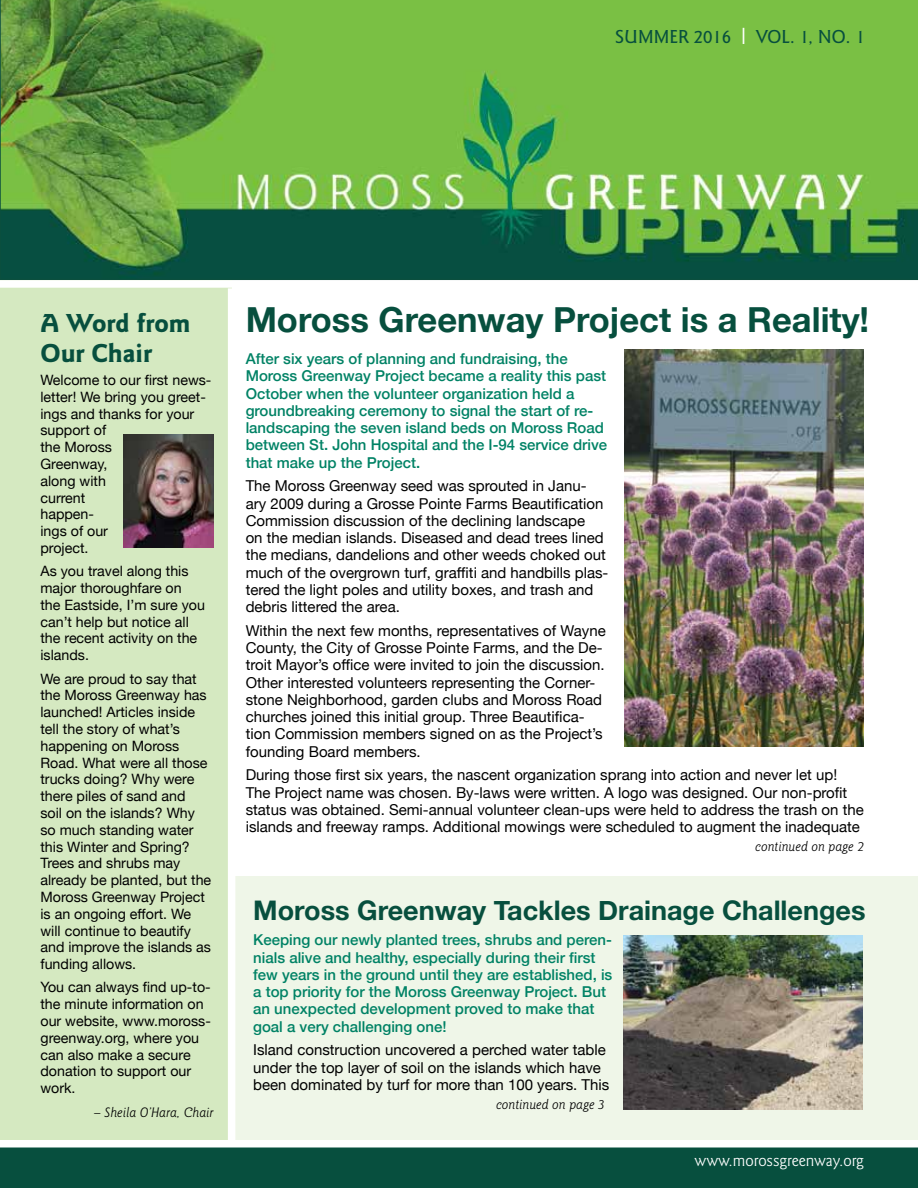
<style>
.page{position:relative;width:918px;height:1188px;background:#fff}
.page>*{position:absolute;margin:0;border:0;box-sizing:border-box;transform-origin:0 0}
.t1{font:700 34.5px "Helvetica Neue";color:#074f3e}
.t2{font:700 27px "Helvetica Neue";color:#074f3e}
.t3{font:700 27px/30px "Goudy Sans";color:#074f3e}
.t4{font:500 19.5px "Goudy Sans";color:#074f3e}
.t5{font:17.25px "Goudy Sans";color:#fff}
.t6{font:15px/17.2px "Helvetica Neue";color:#000}
.t7{font:500 15px/17.2px "Helvetica Neue";color:#008265}
.t8{font:14.25px/16.8px "Helvetica Neue";color:#000}
.t9{font:italic 14.25px "Goudy Sans";color:#000}
.s1{font-family:"Helvetica Neue";font-weight:300;font-size:22.5px;color:#fff}
</style>
<div class="page">
<div style="left:0;top:1148px;width:918px;height:40px;background:#074f3e"></div>
<svg style="left:0;top:0;width:918px;height:280px;background:#5ea045"></svg>
<div style="left:0;top:280px;width:232px;height:864px;background:#d5e9c1"></div>
<div style="left:232px;top:877px;width:686px;height:267px;background:#eff6e8"></div>
<img style="left:625px;top:350px;width:239px;height:396px">
<img style="left:623px;top:935px;width:239px;height:174px">
<img style="left:123px;top:434px;width:91px;height:114px">
<div style="left:0;top:280px;width:918px;height:8px;background:#fff"></div>
<div style="left:0;top:1140px;width:918px;height:8px;background:#fff"></div>
<div style="left:228px;top:288px;width:7px;height:856px;background:#fff"></div>
<h3 class="t4" style="left:615px;top:25px;width:251px">SUMMER 2016 <span class="s1">I</span> VOL. 1, NO. 1</h3>
<h2 class="t3" style="left:40px;top:308px;width:152px">A Word from<br>Our Chair</h2>
<p class="t8" style="left:40px;top:372px;width:172px">Welcome to our first news&shy;letter! We bring you greet&shy;ings and thanks for your support of<br>the Moross<br>Greenway,<br>along with<br>current<br>happen-<br>ings of our<br>project.</p>
<p class="t8" style="left:40px;top:564px;width:166px">As you travel along this major thoroughfare on the Eastside, I’m sure you can’t help but notice all the recent activity on the islands.</p>
<p class="t8" style="left:40px;top:671px;width:172px">We are proud to say that the Moross Greenway has launched! Articles inside tell the story of what’s happening on Moross<br>Road. What were all those trucks doing? Why were there piles of sand and<br>soil on the islands? Why so much standing water this Winter and Spring?<br>Trees and shrubs may already be planted, but the<br>Moross Greenway Project is an ongoing effort. We will continue to beautify and improve the islands as funding allows.</p>
<p class="t8" style="left:40px;top:980px;width:172px">You can always find up-to&shy;the minute information on our website, www.moross&shy;greenway.org, where you can also make a secure donation to support our work.</p>
<p class="t9" style="left:94px;top:1104px;width:121px">– Sheila O’Hara, Chair</p>
<h1 class="t1" style="left:246px;top:293px;width:625px">Moross Greenway Project is a Reality!</h1>
<p class="t7" style="left:246px;top:349px;width:363px">After six years of planning and fundraising, the Moross Greenway Project became a reality this past October when the volunteer organization held a groundbreaking ceremony to signal the start of re&shy;landscaping the seven island beds on Moross Road between St. John Hospital and the I-94 service drive that make up the Project.</p>
<p class="t6" style="left:246px;top:478px;width:364px">The Moross Greenway seed was sprouted in Janu&shy;ary 2009 during a Grosse Pointe Farms Beautification Commission discussion of the declining landscape<br>on the median islands. Diseased and dead trees lined the medians, dandelions and other weeds choked out much of the overgrown turf, graffiti and handbills plas&shy;tered the light poles and utility boxes, and trash and debris littered the area.</p>
<p class="t6" style="left:246px;top:623px;width:362px">Within the next few months, representatives of Wayne County, the City of Grosse Pointe Farms, and the De&shy;troit Mayor’s office were invited to join the discussion.<br>Other interested volunteers representing the Corner&shy;stone Neighborhood, garden clubs and Moross Road churches joined this initial group. Three Beautifica&shy;tion Commission members signed on as the Project’s founding Board members.</p>
<p class="t6" style="left:246px;top:767px;width:620px">During those first six years, the nascent organization sprang into action and never let up!<br>The Project name was chosen. By-laws were written. A logo was designed. Our non-profit status was obtained. Semi-annual volunteer clean-ups were held to address the trash on the islands and freeway ramps. Additional mowings were scheduled to augment the inadequate</p>
<p class="t9" style="left:755px;top:838px;width:110px">continued on page 2</p>
<h2 class="t2" style="left:253px;top:889px;width:614px">Moross Greenway Tackles Drainage Challenges</h2>
<p class="t7" style="left:253px;top:930px;width:361px">Keeping our newly planted trees, shrubs and peren&shy;nials alive and healthy, especially during their first few years in the ground until they are established, is a top priority for the Moross Greenway Project. But an unexpected development proved to make that goal a very challenging one!</p>
<p class="t6" style="left:253px;top:1042px;width:358px">Island construction uncovered a perched water table under the top layer of soil on the islands which have been dominated by turf for more than 100 years. This</p>
<p class="t9" style="left:496px;top:1097px;width:110px">continued on page 3</p>
<p class="t5" style="left:695px;top:1151px;width:171px">www.morossgreenway.org</p>
</div>
